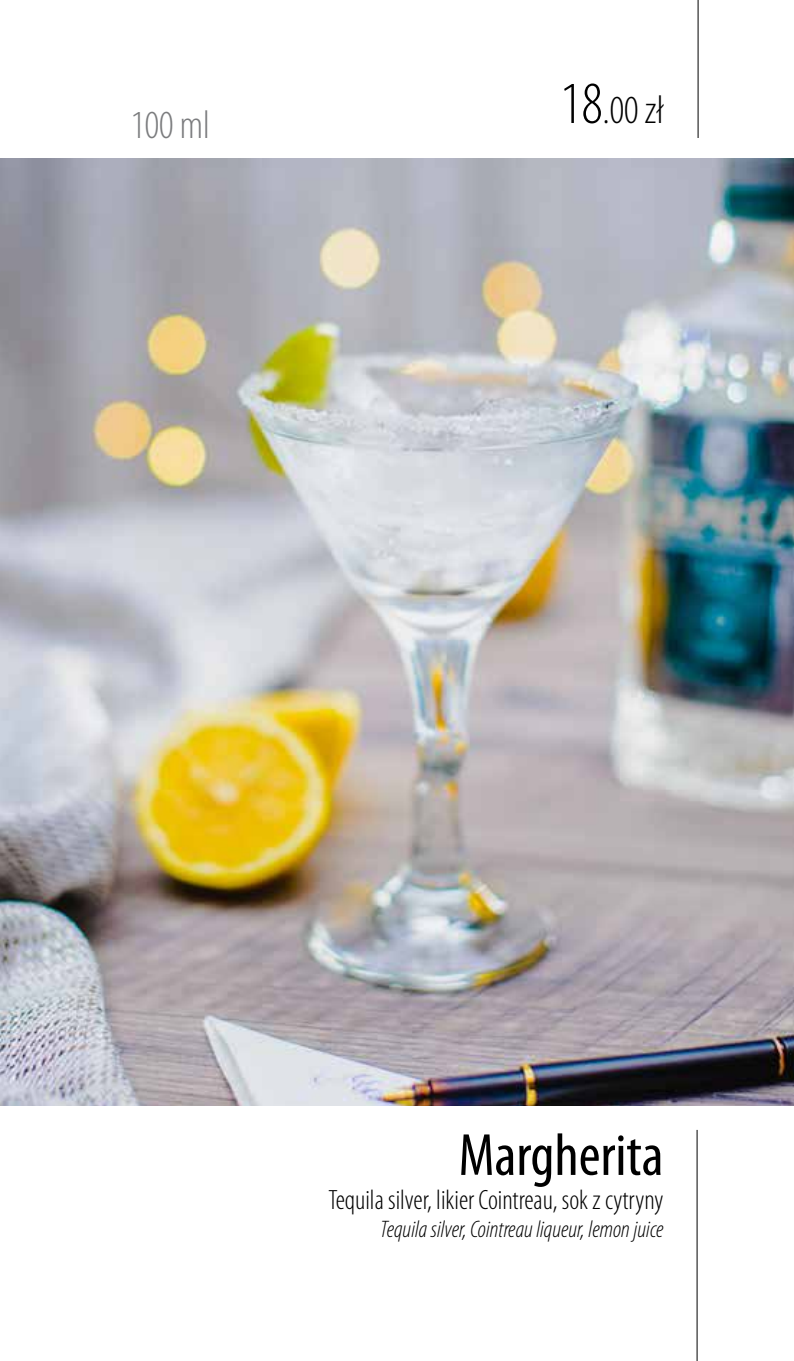
<style>
.page{position:relative;width:794px;height:1361px;background:#fff}
.page>*{position:absolute;margin:0;border:0;box-sizing:border-box;transform-origin:0 0}
.t1{font:condensed 60px "Myriad Pro";color:#000}
.t2{font:300 condensed 40px "Myriad Pro";color:#000}
.t3{font:300 condensed 40px "Myriad Pro";color:#7b7c7e}
.t4{font:300 condensed 28px "Myriad Pro";color:#000}
.t5{font:italic 300 condensed 24px "Myriad Pro";color:#000}
.s1{font-size:60px}
</style>
<div class="page">
<hr style="left:696px;top:1130px;width:1px;height:231px;background:#000">
<hr style="left:697px;top:0;width:1px;height:138px;background:#000">
<img style="left:0;top:159px;width:794px;height:947px">
<h2 class="t3" style="left:130px;top:103px;width:81px">100 ml</h2>
<h2 class="t2" style="left:560px;top:88px;width:105px"><span class="s1">18</span>.00 zł</h2>
<h1 class="t1" style="left:458px;top:1122px;width:206px">Margherita</h1>
<p class="t4" style="left:328px;top:1184px;width:336px">Tequila silver, likier Cointreau, sok z cytryny</p>
<p class="t5" style="left:380px;top:1216px;width:285px">Tequila silver, Cointreau liqueur, lemon juice</p>
</div>
